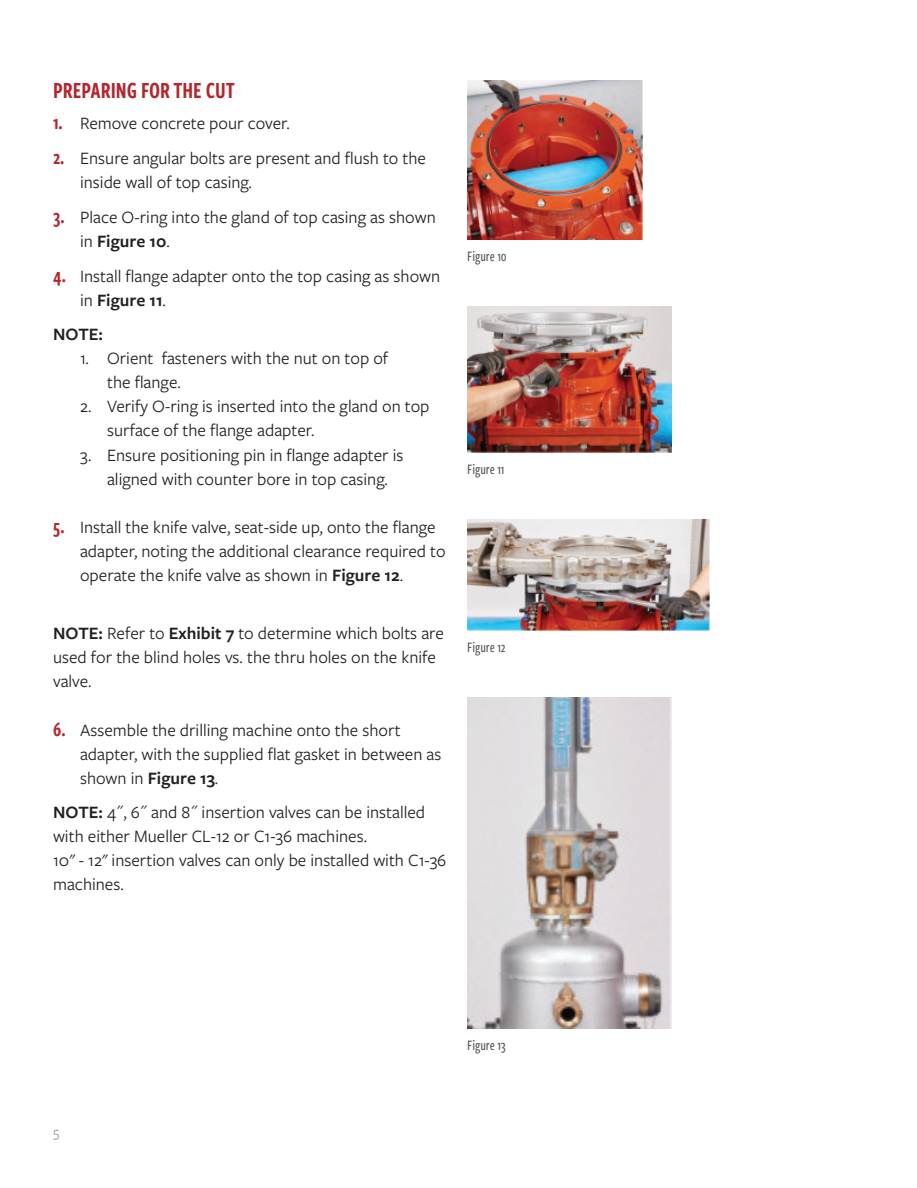
<style>
.page{position:relative;width:917px;height:1188px;background:#fff}
.page>*{position:absolute;margin:0;border:0;box-sizing:border-box;transform-origin:0 0}
.Sub_Headers{font:24px "Freight Sans Cmp Pro Semi";color:#b1272d}
.Body_Copy{font:18px/24px "Freight Sans Pro";color:#231f20}
.Body_Copy-2{font:600 18px "Freight Sans Pro";color:#231f20}
.Image_Captions{font:500 15px "Freight Sans Cmp Pro";color:#53565a}
.t1{font:15px "Freight Sans Pro";color:#9a9799}
.s1{font-family:"Freight Sans Cmp Pro Semi";font-size:21px;color:#b1272d}
.s2{font-weight:600}
</style>
<div class="page">
<img style="left:467px;top:80px;width:175px;height:159px">
<img style="left:467px;top:519px;width:243px;height:111px">
<img style="left:467px;top:306px;width:205px;height:146px">
<img style="left:467px;top:697px;width:205px;height:331px">
<p class="Sub_Headers" style="left:53px;top:74px;width:183px">PREPARING FOR THE CUT</p>
<p class="Body_Copy" style="left:53px;top:110px;width:238px"><span class="s1">1.</span> Remove concrete pour cover.</p>
<p class="Body_Copy" style="left:80px;top:145px;width:347px;text-indent:-27px"><span class="s1">2.</span> Ensure angular bolts are present and flush to the inside wall of top casing.</p>
<p class="Body_Copy" style="left:80px;top:204px;width:357px;text-indent:-27px"><span class="s1">3.</span> Place O-ring into the gland of top casing as shown in <span class="s2">Figure 10</span>.</p>
<p class="Body_Copy" style="left:80px;top:263px;width:361px;text-indent:-27px"><span class="s1">4.</span> Install flange adapter onto the top casing as shown in <span class="s2">Figure 11</span>.</p>
<p class="Body_Copy-2" style="left:53px;top:322px;width:52px">NOTE:</p>
<p class="Body_Copy" style="left:107px;top:346px;width:283px;text-indent:-27px">1. Orient fasteners with the nut on top of the flange.</p>
<p class="Body_Copy" style="left:107px;top:394px;width:324px;text-indent:-27px">2. Verify O-ring is inserted into the gland on top surface of the flange adapter.</p>
<p class="Body_Copy" style="left:107px;top:442px;width:298px;text-indent:-27px">3. Ensure positioning pin in flange adapter is aligned with counter bore in top casing.</p>
<p class="Body_Copy" style="left:80px;top:514px;width:367px;text-indent:-27px"><span class="s1">5.</span> Install the knife valve, seat-side up, onto the flange adapter, noting the additional clearance required to operate the knife valve as shown in <span class="s2">Figure 12</span>.</p>
<p class="Body_Copy" style="left:53px;top:620px;width:392px"><span class="s2">NOTE:</span> Refer to <span class="s2">Exhibit 7</span> to determine which bolts are used for the blind holes vs. the thru holes on the knife valve.</p>
<p class="Body_Copy" style="left:80px;top:716px;width:363px;text-indent:-27px"><span class="s1">6.</span> Assemble the drilling machine onto the short adapter, with the supplied flat gasket in between as shown in <span class="s2">Figure 13</span>.</p>
<p class="Body_Copy" style="left:53px;top:799px;width:395px"><span class="s2">NOTE:</span> 4˝, 6˝ and 8˝ insertion valves can be installed with either Mueller CL-12 or C1-36 machines.<br>10" - 12" insertion valves can only be installed with C1-36 machines.</p>
<p class="Image_Captions" style="left:467px;top:246px;width:41px">Figure 10</p>
<p class="Image_Captions" style="left:467px;top:459px;width:39px">Figure 11</p>
<p class="Image_Captions" style="left:467px;top:637px;width:40px">Figure 12</p>
<p class="t1" style="left:53px;top:1121px;width:8px">5</p>
<p class="Image_Captions" style="left:467px;top:1035px;width:40px">Figure 13</p>
</div>
